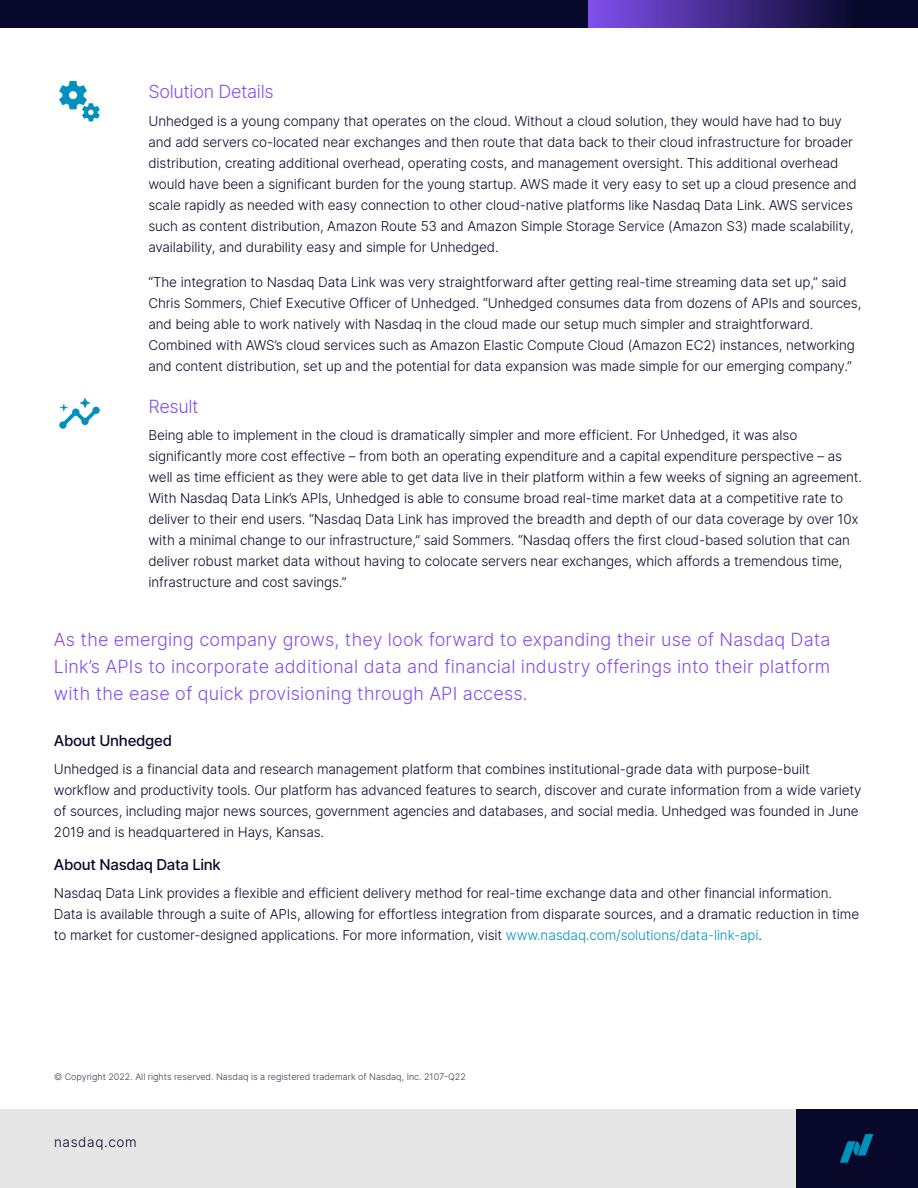
<style>
.page{position:relative;width:918px;height:1188px;background:#fff}
.page>*{position:absolute;margin:0;border:0;box-sizing:border-box;transform-origin:0 0}
.t1{font:300 18px/27px "Inter";letter-spacing:.01em;color:#8050ed;text-align:justify}
.t2{font:300 18px "Inter";letter-spacing:-.02em;color:#8050ed}
.t3{font:15px "Inter";letter-spacing:-.02em;color:#08082a}
.t4{font:300 13.5px/21px "Inter";letter-spacing:-.01em;color:#08082a}
.t5{font:300 13.5px "Inter";letter-spacing:.05em;color:#08082a}
.t6{font:300 9px "Inter";color:#393955}
.s1{color:#0092bc}
</style>
<div class="page">
<div style="left:0;top:0;width:918px;height:28px;background:#08082a"></div>
<svg style="left:589px;top:0;width:255px;height:28px;background:#462d90"></svg>
<div style="left:0;top:1109px;width:918px;height:79px;background:#e6e6e6"></div>
<div style="left:796px;top:1109px;width:122px;height:79px;background:#08082a"></div>
<svg style="left:840px;top:1134px;width:33px;height:29px"></svg>
<svg style="left:59px;top:81px;width:41px;height:40px"></svg>
<svg style="left:59px;top:397px;width:41px;height:32px"></svg>
<h1 class="t2" style="left:148px;top:79px;width:127px">Solution Details</h1>
<p class="t4" style="left:148px;top:111px;width:710px">Unhedged is a young company that operates on the cloud. Without a cloud solution, they would have had to buy and add servers co-located near exchanges and then route that data back to their cloud infrastructure for broader distribution, creating additional overhead, operating costs, and management oversight. This additional overhead would have been a significant burden for the young startup. AWS made it very easy to set up a cloud presence and scale rapidly as needed with easy connection to other cloud-native platforms like Nasdaq Data Link. AWS services such as content distribution, Amazon Route 53 and Amazon Simple Storage Service (Amazon S3) made scalability, availability, and durability easy and simple for Unhedged.</p>
<p class="t4" style="left:148px;top:271px;width:714px">“The integration to Nasdaq Data Link was very straightforward after getting real-time streaming data set up,” said Chris Sommers, Chief Executive Officer of Unhedged. “Unhedged consumes data from dozens of APIs and sources, and being able to work natively with Nasdaq in the cloud made our setup much simpler and straightforward.<br>Combined with AWS’s cloud services such as Amazon Elastic Compute Cloud (Amazon EC2) instances, networking and content distribution, set up and the potential for data expansion was made simple for our emerging company.”</p>
<h1 class="t1" style="left:148px;top:392px;width:52px">Result</h1>
<p class="t4" style="left:148px;top:425px;width:715px">Being able to implement in the cloud is dramatically simpler and more efficient. For Unhedged, it was also significantly more cost effective – from both an operating expenditure and a capital expenditure perspective – as well as time efficient as they were able to get data live in their platform within a few weeks of signing an agreement.<br>With Nasdaq Data Link’s APIs, Unhedged is able to consume broad real-time market data at a competitive rate to deliver to their end users. “Nasdaq Data Link has improved the breadth and depth of our data coverage by over 10x with a minimal change to our infrastructure,” said Sommers. “Nasdaq offers the first cloud-based solution that can deliver robust market data without having to colocate servers near exchanges, which affords a tremendous time, infrastructure and cost savings.”</p>
<p class="t1" style="left:54px;top:626px;width:778px">As the emerging company grows, they look forward to expanding their use of Nasdaq Data Link’s APIs to incorporate additional data and financial industry offerings into their platform with the ease of quick provisioning through API access.</p>
<p class="t3" style="left:54px;top:730px;width:120px">About Unhedged</p>
<p class="t4" style="left:54px;top:759px;width:809px">Unhedged is a financial data and research management platform that combines institutional-grade data with purpose-built workflow and productivity tools. Our platform has advanced features to search, discover and curate information from a wide variety of sources, including major news sources, government agencies and databases, and social media. Unhedged was founded in June 2019 and is headquartered in Hays, Kansas.</p>
<p class="t3" style="left:54px;top:854px;width:168px">About Nasdaq Data Link</p>
<p class="t4" style="left:54px;top:882px;width:807px">Nasdaq Data Link provides a flexible and efficient delivery method for real-time exchange data and other financial information.<br>Data is available through a suite of APIs, allowing for effortless integration from disparate sources, and a dramatic reduction in time to market for customer-designed applications. For more information, visit <span class="s1">www.nasdaq.com/solutions/data-link-api</span>.</p>
<p class="t6" style="left:54px;top:1070px;width:413px">© Copyright 2022. All rights reserved. Nasdaq is a registered trademark of Nasdaq, Inc. 2107-Q22</p>
<p class="t5" style="left:54px;top:1133px;width:84px">nasdaq.com</p>
</div>
